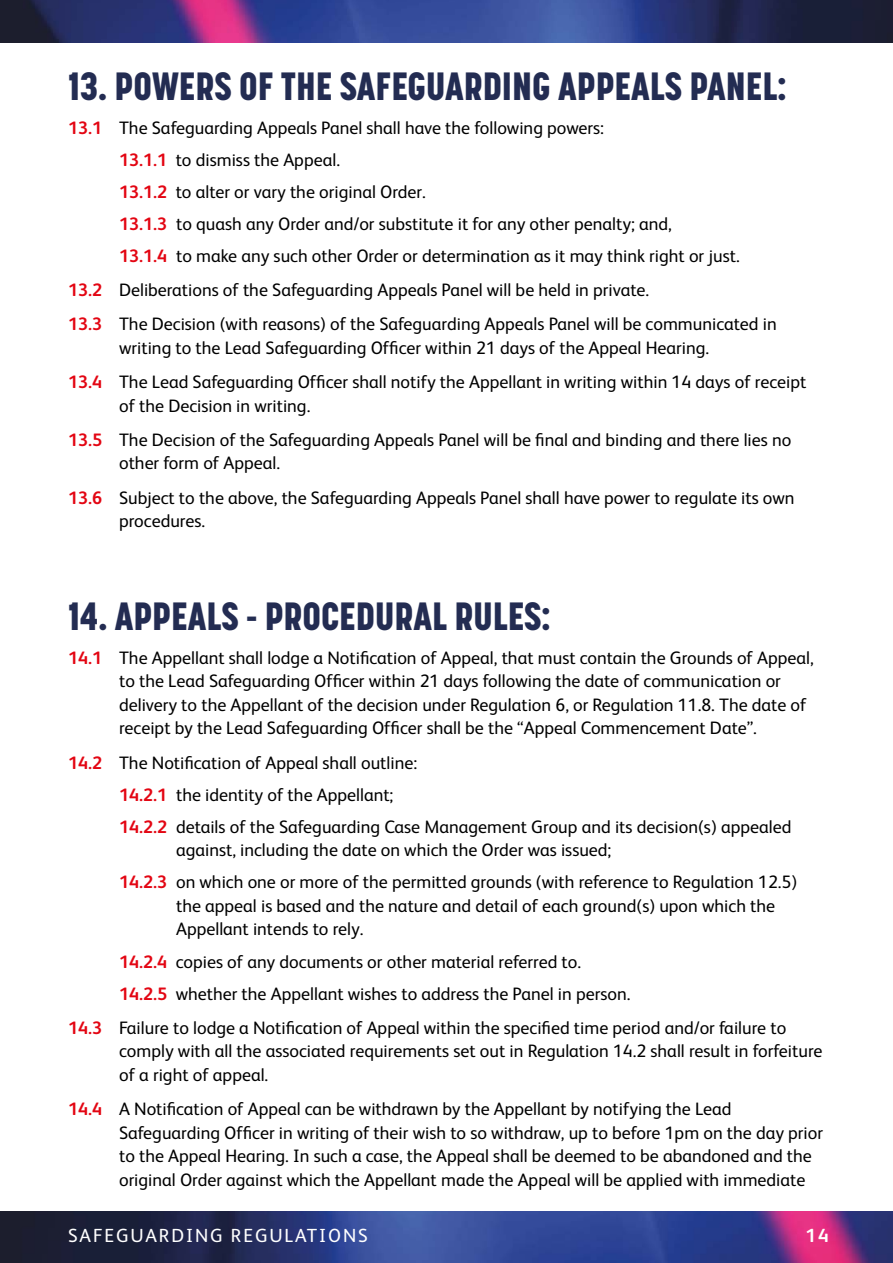
<style>
.page{position:relative;width:893px;height:1263px;background:#fff}
.page>*{position:absolute;margin:0;border:0;box-sizing:border-box;transform-origin:0 0}
.main_section_head{font:800 39px "Korolev Condensed";color:#232c52}
.t1{font:19.05px "FS Albert";letter-spacing:.1em;color:#fff}
.t2{font:700 19.05px "FS Albert";color:#fff}
.safe-main{font:18px/23.5px "FS Albert";color:#000}
.s1{font-weight:700;color:#e30613}
</style>
<div class="page">
<img style="left:0;top:1211px;width:893px;height:52px">
<img style="left:0;top:0;width:893px;height:43px">
<h2 class="main_section_head" style="left:68px;top:62px;width:720px">13. POWERS OF THE SAFEGUARDING APPEALS PANEL:</h2>
<p class="safe-main" style="left:68px;top:116px;width:538px"><span class="s1">13.1</span> The Safeguarding Appeals Panel shall have the following powers:</p>
<p class="safe-main" style="left:119px;top:148px;width:222px"><span class="s1">13.1.1</span> to dismiss the Appeal.</p>
<p class="safe-main" style="left:119px;top:180px;width:308px"><span class="s1">13.1.2</span> to alter or vary the original Order.</p>
<p class="safe-main" style="left:119px;top:212px;width:554px"><span class="s1">13.1.3</span> to quash any Order and/or substitute it for any other penalty; and,</p>
<p class="safe-main" style="left:119px;top:244px;width:622px"><span class="s1">13.1.4</span> to make any such other Order or determination as it may think right or just.</p>
<p class="safe-main" style="left:68px;top:278px;width:583px"><span class="s1">13.2</span> Deliberations of the Safeguarding Appeals Panel will be held in private.</p>
<p class="safe-main" style="left:119px;top:312px;width:659px;text-indent:-51px"><span class="s1">13.3</span> The Decision (with reasons) of the Safeguarding Appeals Panel will be communicated in writing to the Lead Safeguarding Officer within 21 days of the Appeal Hearing.</p>
<p class="safe-main" style="left:119px;top:370px;width:689px;text-indent:-51px"><span class="s1">13.4</span> The Lead Safeguarding Officer shall notify the Appellant in writing within 14 days of receipt of the Decision in writing.</p>
<p class="safe-main" style="left:119px;top:428px;width:674px;text-indent:-51px"><span class="s1">13.5</span> The Decision of the Safeguarding Appeals Panel will be final and binding and there lies no other form of Appeal.</p>
<p class="safe-main" style="left:119px;top:486px;width:677px;text-indent:-51px"><span class="s1">13.6</span> Subject to the above, the Safeguarding Appeals Panel shall have power to regulate its own procedures.</p>
<h2 class="main_section_head" style="left:68px;top:592px;width:484px">14. APPEALS - PROCEDURAL RULES:</h2>
<p class="safe-main" style="left:119px;top:646px;width:696px;text-indent:-51px"><span class="s1">14.1</span> The Appellant shall lodge a Notification of Appeal, that must contain the Grounds of Appeal, to the Lead Safeguarding Officer within 21 days following the date of communication or delivery to the Appellant of the decision under Regulation 6, or Regulation 11.8. The date of receipt by the Lead Safeguarding Officer shall be the “Appeal Commencement Date”.</p>
<p class="safe-main" style="left:68px;top:751px;width:351px"><span class="s1">14.2</span> The Notification of Appeal shall outline:</p>
<p class="safe-main" style="left:119px;top:783px;width:276px"><span class="s1">14.2.1</span> the identity of the Appellant;</p>
<p class="safe-main" style="left:176px;top:815px;width:617px;text-indent:-57px"><span class="s1">14.2.2</span> details of the Safeguarding Case Management Group and its decision(s) appealed against, including the date on which the Order was issued;</p>
<p class="safe-main" style="left:176px;top:870px;width:623px;text-indent:-57px"><span class="s1">14.2.3</span> on which one or more of the permitted grounds (with reference to Regulation 12.5) the appeal is based and the nature and detail of each ground(s) upon which the<br>Appellant intends to rely.</p>
<p class="safe-main" style="left:119px;top:949px;width:464px"><span class="s1">14.2.4</span> copies of any documents or other material referred to.</p>
<p class="safe-main" style="left:119px;top:982px;width:513px"><span class="s1">14.2.5</span> whether the Appellant wishes to address the Panel in person.</p>
<p class="safe-main" style="left:119px;top:1016px;width:705px;text-indent:-51px"><span class="s1">14.3</span> Failure to lodge a Notification of Appeal within the specified time period and/or failure to comply with all the associated requirements set out in Regulation 14.2 shall result in forfeiture of a right of appeal.</p>
<p class="safe-main" style="left:119px;top:1097px;width:706px;text-indent:-51px"><span class="s1">14.4</span> A Notification of Appeal can be withdrawn by the Appellant by notifying the Lead Safeguarding Officer in writing of their wish to so withdraw, up to before 1pm on the day prior to the Appeal Hearing. In such a case, the Appeal shall be deemed to be abandoned and the original Order against which the Appellant made the Appeal will be applied with immediate</p>
<p class="t1" style="left:68px;top:1224px;width:301px">SAFEGUARDING REGULATIONS</p>
<p class="t2" style="left:805px;top:1224px;width:25px">14</p>
</div>
